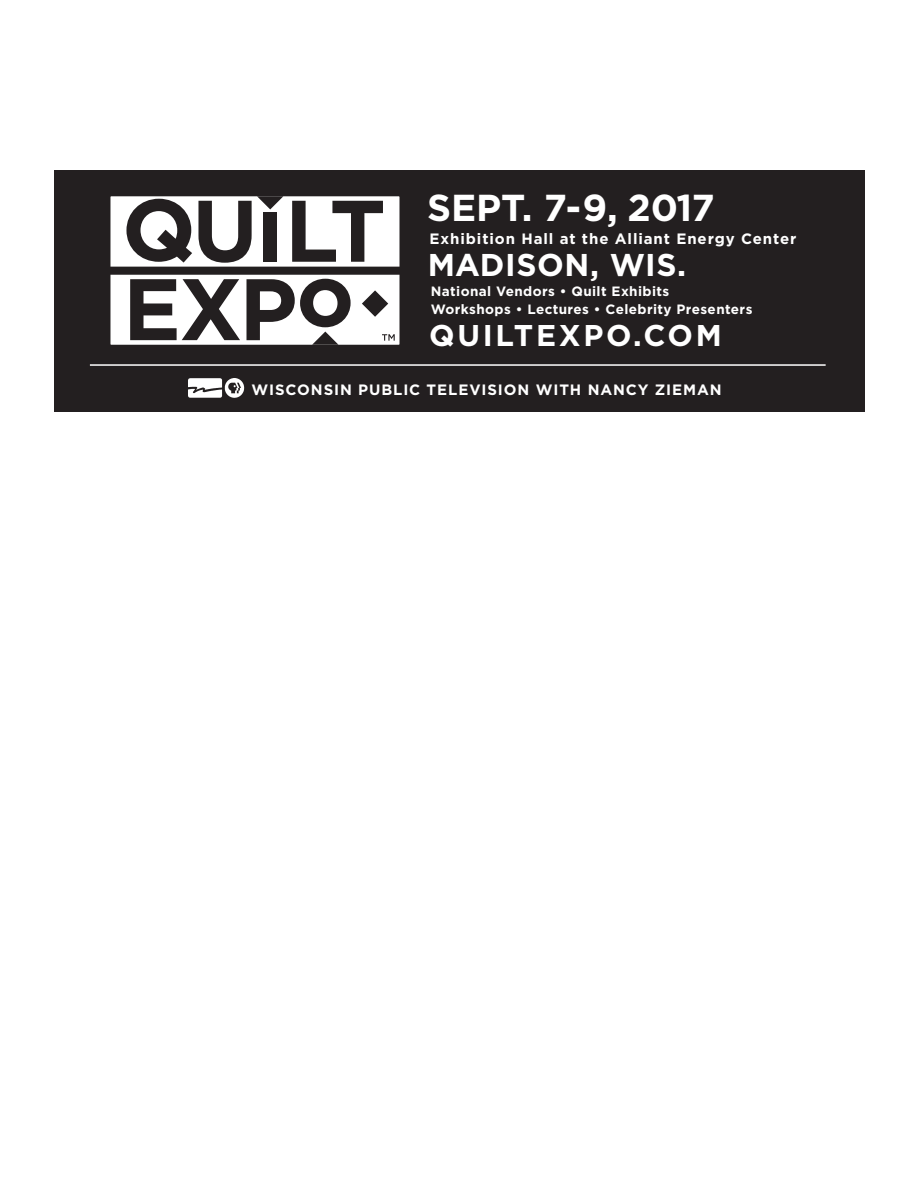
<style>
.page{position:relative;width:918px;height:1188px;background:#fff}
.page>*{position:absolute;margin:0;border:0;box-sizing:border-box;transform-origin:0 0}
.t1{font:700 37.5px "Gotham";color:#fff}
.t2{font:700 31.5px "Gotham";letter-spacing:.02em;color:#fff}
.t3{font:700 30px "Gotham";letter-spacing:.09em;color:#fff}
.t4{font:700 15px "Gotham";letter-spacing:.06em;color:#fff}
.t5{font:700 13.5px/18px "Gotham";letter-spacing:.03em;color:#fff}
</style>
<div class="page">
<div style="left:54px;top:171px;width:810px;height:241px;background:#231f20"></div>
<svg style="left:110px;top:196px;width:290px;height:149px"></svg>
<svg style="left:362px;top:290px;width:26px;height:27px"></svg>
<svg style="left:198px;top:196px;width:85px;height:67px"></svg>
<div style="left:264px;top:212px;width:13px;height:50px;background:#231f20"></div>
<svg style="left:292px;top:201px;width:91px;height:61px"></svg>
<div style="left:109px;top:267px;width:297px;height:8px;background:#231f20"></div>
<svg style="left:247px;top:279px;width:104px;height:66px"></svg>
<svg style="left:126px;top:199px;width:66px;height:64px"></svg>
<svg style="left:130px;top:279px;width:110px;height:61px"></svg>
<svg style="left:382px;top:334px;width:13px;height:7px"></svg>
<img style="left:189px;top:379px;width:56px;height:19px">
<hr style="left:90px;top:364px;width:736px;height:2px;background:#fff">
<h1 class="t1" style="left:427px;top:186px;width:289px">SEPT. 7-9, 2017</h1>
<p class="t4" style="left:430px;top:230px;width:368px">Exhibition Hall at the Alliant Energy Center</p>
<h2 class="t2" style="left:428px;top:247px;width:260px">MADISON, WIS.</h2>
<p class="t5" style="left:431px;top:282px;width:323px">National Vendors • Quilt Exhibits<br>Workshops • Lectures • Celebrity Presenters</p>
<h3 class="t3" style="left:429px;top:318px;width:294px">QUILTEXPO.COM</h3>
<p class="t4" style="left:251px;top:381px;width:472px">WISCONSIN PUBLIC TELEVISION WITH NANCY ZIEMAN</p>
</div>
